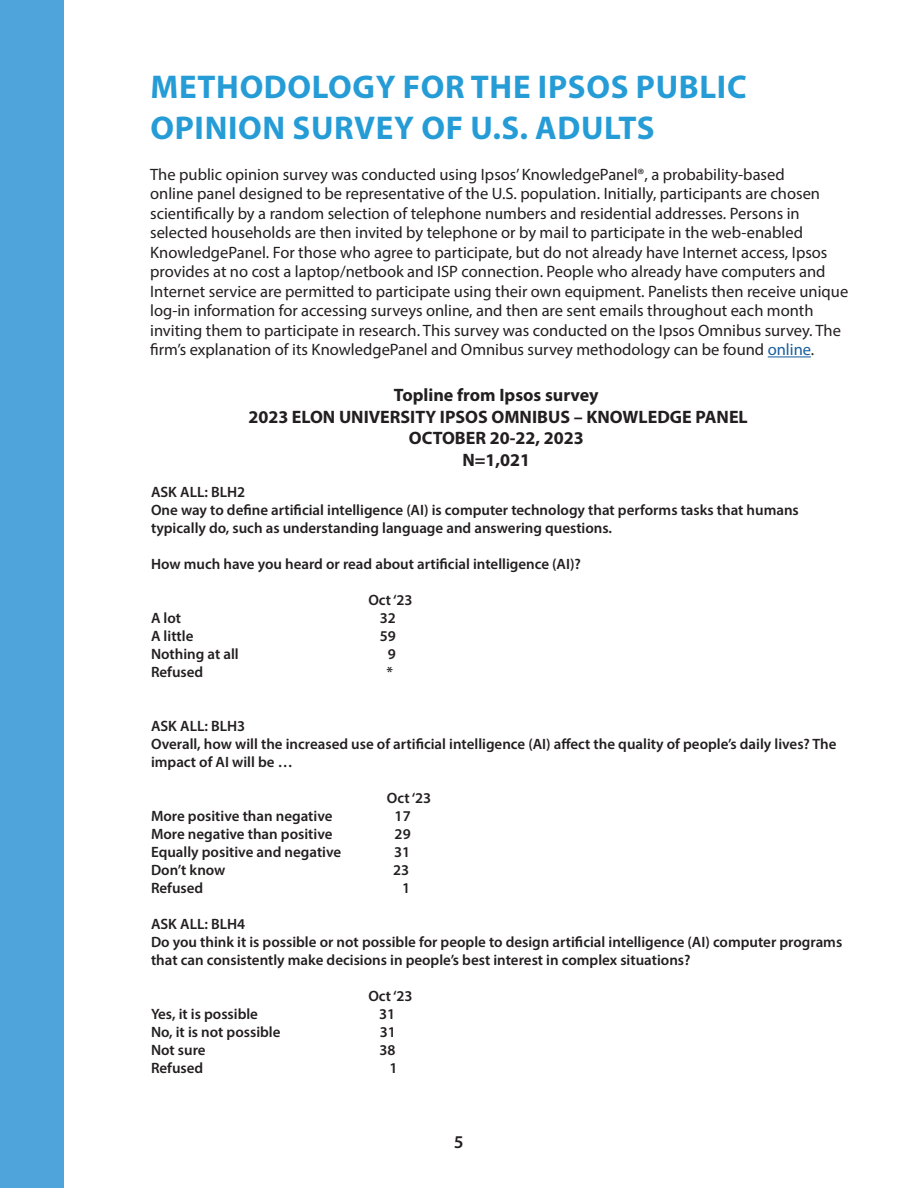
<style>
.page{position:relative;width:918px;height:1188px;background:#fff}
.page>*{position:absolute;margin:0;border:0;box-sizing:border-box;transform-origin:0 0}
.Sottotitolo_-_Alline{font:700 33px/40.5px "Myriad Pro";letter-spacing:.02em;color:#269cd7}
.t1{font:700 18px "Myriad Pro";color:#231f20}
.t2{font:600 18px "Myriad Pro";color:#231f20}
.Body_11_on_13{font:16.5px/19.5px "Myriad Pro";color:#231f20}
.t3{font:600 15px/18px "Myriad Pro";color:#231f20}
.s1{color:#175d9e}
</style>
<div class="page">
<div style="left:0;top:0;width:64px;height:1188px;background:#4fa5db"></div>
<hr style="left:768px;top:357px;width:43px;height:1px;background:#175d9e">
<p class="Sottotitolo_-_Alline" style="left:151px;top:66px;width:598px">METHODOLOGY FOR THE IPSOS PUBLIC<br>OPINION SURVEY OF U.S. ADULTS</p>
<p class="Body_11_on_13" style="left:150px;top:164px;width:700px">The public opinion survey was conducted using Ipsos’ KnowledgePanel®, a probability-based<br>online panel designed to be representative of the U.S. population. Initially, participants are chosen scientifically by a random selection of telephone numbers and residential addresses. Persons in selected households are then invited by telephone or by mail to participate in the web-enabled KnowledgePanel. For those who agree to participate, but do not already have Internet access, Ipsos provides at no cost a laptop/netbook and ISP connection. People who already have computers and Internet service are permitted to participate using their own equipment. Panelists then receive unique log-in information for accessing surveys online, and then are sent emails throughout each month inviting them to participate in research. This survey was conducted on the Ipsos Omnibus survey. The firm’s explanation of its KnowledgePanel and Omnibus survey methodology can be found <span class="s1">online</span>.</p>
<p class="t1" style="left:394px;top:383px;width:206px">Topline from Ipsos survey</p>
<p class="t1" style="left:248px;top:405px;width:501px">2023 ELON UNIVERSITY IPSOS OMNIBUS – KNOWLEDGE PANEL</p>
<p class="t1" style="left:409px;top:426px;width:176px">OCTOBER 20-22, 2023</p>
<p class="t1" style="left:462px;top:448px;width:69px">N=1,021</p>
<p class="t3" style="left:151px;top:483px;width:96px">ASK ALL: BLH2</p>
<p class="t3" style="left:151px;top:501px;width:649px">One way to define artificial intelligence (AI) is computer technology that performs tasks that humans typically do, such as understanding language and answering questions.</p>
<p class="t3" style="left:151px;top:555px;width:431px">How much have you heard or read about artificial intelligence (AI)?</p>
<p class="t3" style="left:368px;top:591px;width:46px">Oct ‘23</p>
<p class="t3" style="left:151px;top:609px;width:32px">A lot</p>
<p class="t3" style="left:380px;top:609px;width:18px">32</p>
<p class="t3" style="left:151px;top:627px;width:44px">A little</p>
<p class="t3" style="left:380px;top:627px;width:18px">59</p>
<p class="t3" style="left:151px;top:645px;width:89px">Nothing at all</p>
<p class="t3" style="left:388px;top:645px;width:10px">9</p>
<p class="t3" style="left:151px;top:663px;width:54px">Refused</p>
<p class="t3" style="left:387px;top:663px;width:8px">*</p>
<p class="t3" style="left:151px;top:717px;width:96px">ASK ALL: BLH3</p>
<p class="t3" style="left:151px;top:735px;width:687px">Overall, how will the increased use of artificial intelligence (AI) affect the quality of people’s daily lives? The impact of AI will be …</p>
<p class="t3" style="left:387px;top:789px;width:46px">Oct ‘23</p>
<p class="t3" style="left:151px;top:807px;width:183px">More positive than negative</p>
<p class="t3" style="left:395px;top:807px;width:18px">17</p>
<p class="t3" style="left:151px;top:825px;width:183px">More negative than positive</p>
<p class="t3" style="left:395px;top:825px;width:18px">29</p>
<p class="t3" style="left:151px;top:843px;width:192px">Equally positive and negative</p>
<p class="t3" style="left:394px;top:843px;width:18px">31</p>
<p class="t3" style="left:151px;top:861px;width:76px">Don’t know</p>
<p class="t3" style="left:393px;top:861px;width:18px">23</p>
<p class="t3" style="left:151px;top:879px;width:54px">Refused</p>
<p class="t3" style="left:402px;top:879px;width:10px">1</p>
<p class="t3" style="left:151px;top:915px;width:96px">ASK ALL: BLH4</p>
<p class="t3" style="left:151px;top:933px;width:693px">Do you think it is possible or not possible for people to design artificial intelligence (AI) computer programs that can consistently make decisions in people’s best interest in complex situations?</p>
<p class="t3" style="left:368px;top:987px;width:46px">Oct ‘23</p>
<p class="t3" style="left:151px;top:1005px;width:109px">Yes, it is possible</p>
<p class="t3" style="left:379px;top:1005px;width:18px">31</p>
<p class="t3" style="left:151px;top:1023px;width:131px">No, it is not possible</p>
<p class="t3" style="left:380px;top:1023px;width:18px">31</p>
<p class="t3" style="left:151px;top:1041px;width:56px">Not sure</p>
<p class="t3" style="left:380px;top:1041px;width:18px">38</p>
<p class="t3" style="left:151px;top:1059px;width:54px">Refused</p>
<p class="t3" style="left:390px;top:1059px;width:10px">1</p>
<p class="t2" style="left:455px;top:1130px;width:10px">5</p>
</div>
